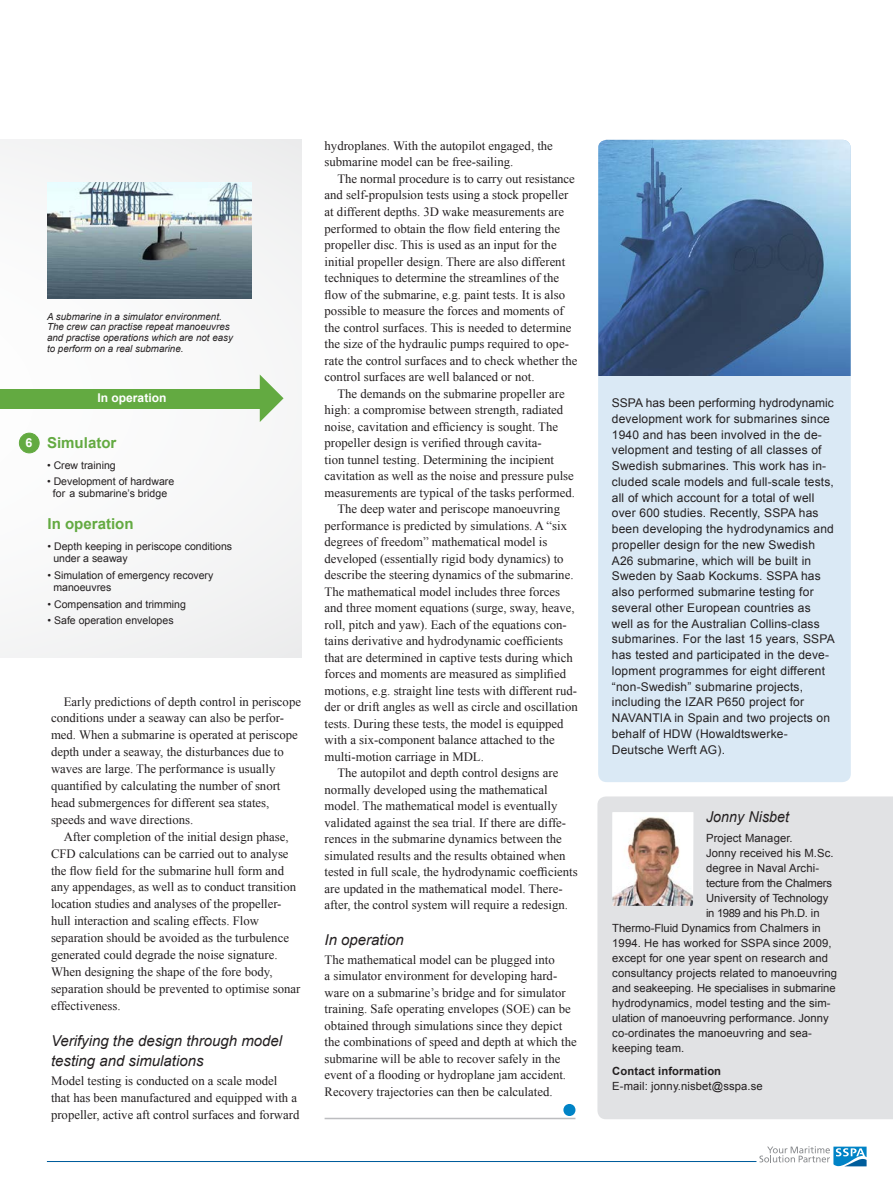
<style>
.page{position:relative;width:893px;height:1191px;background:#fff}
.page>*{position:absolute;margin:0;border:0;box-sizing:border-box;transform-origin:0 0}
.Mellanrubrik{font:italic 15px/20px "Arial";color:#231f20}
.t1{font:700 15px "Arial";color:#63aa41}
.Mellanrubrik-2{font:italic 15px "Arial";color:#231f20;scale:.95 1}
.Brödtext{font:12.75px/16.5px "Times New Roman";color:#231f20}
.t2{font:700 12.45px "Arial";color:#fff}
.Bildtext{font:12px/15.8px "Arial";letter-spacing:.015em;color:#231f20}
.t3{font:700 12px "Arial";color:#fff}
.skribenttext{font:11.25px "Arial";letter-spacing:.01em;color:#231f20}
.skribenttext-2{font:11.25px "Arial";letter-spacing:-.015em;color:#231f20}
.skribenttext-3{font:11.25px "Arial";letter-spacing:-.02em;color:#231f20}
.skribenttext-4{font:700 11.25px "Arial";letter-spacing:.01em;color:#231f20}
.t4{font:10.5px/12.1px "Arial";color:#231f20}
.t5{font:italic 9.75px/10.6px "Arial";color:#231f20}
</style>
<div class="page">
<svg style="left:759px;top:1146px;width:108px;height:21px"></svg>
<hr style="left:47px;top:1161px;width:709px;height:1px;background:#005d9c">
<div style="left:597px;top:796px;width:296px;height:323px;background:#e1e2e4"></div>
<div style="left:598px;top:140px;width:253px;height:642px;background:#dae9f5;border-radius:9px"></div>
<img style="left:598px;top:140px;width:253px;height:236px">
<div style="left:0;top:140px;width:301px;height:518px;background:#f7f7f7"></div>
<svg style="left:260px;top:375px;width:24px;height:47px"></svg>
<div style="left:0;top:389px;width:263px;height:19px;background:#63aa41"></div>
<div style="left:19px;top:433px;width:20px;height:20px;background:#63aa41;border-radius:50%"></div>
<div style="left:19px;top:433px;width:21px;height:20px;border:1px solid #63aa41;border-radius:50%"></div>
<img style="left:47px;top:182px;width:204px;height:116px">
<img style="left:612px;top:812px;width:81px;height:94px">
<hr style="left:325px;top:1117px;width:250px;height:2px;background:#bcbdc0">
<svg style="left:563px;top:1104px;width:12px;height:12px"></svg>
<p class="t5" style="left:47px;top:311px;width:187px">A submarine in a simulator environment.<br>The crew can practise repeat manoeuvres and practise operations which are not easy to perform on a real submarine.</p>
<p class="t2" style="left:26px;top:435px;width:8px">6</p>
<p class="t3" style="left:97px;top:390px;width:70px">In operation</p>
<p class="t1" style="left:47px;top:432px;width:71px">Simulator</p>
<p class="t4" style="left:47px;top:459px;width:70px">• Crew training</p>
<p class="t4" style="left:47px;top:475px;width:129px;text-align:center">• Development of hardware for a submarine’s bridge</p>
<p class="t1" style="left:48px;top:513px;width:88px">In operation</p>
<p class="t4" style="left:53px;top:540px;width:180px;text-indent:-6px">• Depth keeping in periscope conditions under a seaway</p>
<p class="t4" style="left:53px;top:569px;width:162px;text-indent:-6px">• Simulation of emergency recovery manoeuvres</p>
<p class="t4" style="left:48px;top:598px;width:140px">• Compensation and trimming</p>
<p class="t4" style="left:48px;top:614px;width:128px">• Safe operation envelopes</p>
<p class="Brödtext" style="left:51px;top:692px;width:252px;line-height:17px;text-indent:13px">Early predictions of depth control in periscope conditions under a seaway can also be perfor&shy;med. When a submarine is operated at periscope depth under a seaway, the disturbances due to waves are large. The performance is usually quantified by calculating the number of snort head submergences for different sea states, speeds and wave directions.</p>
<p class="Brödtext" style="left:51px;top:827px;width:251px;line-height:17px;text-indent:13px">After completion of the initial design phase, CFD calculations can be carried out to analyse the flow field for the submarine hull form and any appendages, as well as to conduct transition location studies and analyses of the propeller&shy;hull interaction and scaling effects. Flow separation should be avoided as the turbulence generated could degrade the noise signature.<br>When designing the shape of the fore body, separation should be prevented to optimise sonar effectiveness.</p>
<p class="Mellanrubrik" style="left:51px;top:1031px;width:233px">Verifying the design through model testing and simulations</p>
<p class="Brödtext" style="left:51px;top:1072px;width:250px;line-height:17px">Model testing is conducted on a scale model that has been manufactured and equipped with a propeller, active aft control surfaces and forward</p>
<p class="Brödtext" style="left:325px;top:137px;width:230px">hydroplanes. With the autopilot engaged, the submarine model can be free-sailing.</p>
<p class="Brödtext" style="left:325px;top:170px;width:254px;text-indent:13px">The normal procedure is to carry out resistance and self-propulsion tests using a stock propeller at different depths. 3D wake measurements are performed to obtain the flow field entering the propeller disc. This is used as an input for the initial propeller design. There are also different techniques to determine the streamlines of the flow of the submarine, e.g. paint tests. It is also possible to measure the forces and moments of the control surfaces. This is needed to determine the size of the hydraulic pumps required to ope&shy;rate the control surfaces and to check whether the control surfaces are well balanced or not.</p>
<p class="Brödtext" style="left:325px;top:385px;width:252px;text-indent:13px">The demands on the submarine propeller are high: a compromise between strength, radiated noise, cavitation and efficiency is sought. The propeller design is verified through cavita-<br>tion tunnel testing. Determining the incipient cavitation as well as the noise and pressure pulse measurements are typical of the tasks performed.</p>
<p class="Brödtext" style="left:325px;top:500px;width:255px;text-indent:13px">The deep water and periscope manoeuvring performance is predicted by simulations. A “six degrees of freedom” mathematical model is developed (essentially rigid body dynamics) to describe the steering dynamics of the submarine.<br>The mathematical model includes three forces and three moment equations (surge, sway, heave, roll, pitch and yaw). Each of the equations con&shy;tains derivative and hydrodynamic coefficients that are determined in captive tests during which forces and moments are measured as simplified motions, e.g. straight line tests with different rud&shy;der or drift angles as well as circle and oscillation tests. During these tests, the model is equipped with a six-component balance attached to the multi-motion carriage in MDL.</p>
<p class="Brödtext" style="left:325px;top:764px;width:255px;text-indent:13px">The autopilot and depth control designs are normally developed using the mathematical model. The mathematical model is eventually validated against the sea trial. If there are diffe&shy;rences in the submarine dynamics between the simulated results and the results obtained when tested in full scale, the hydrodynamic coefficients are updated in the mathematical model. There&shy;after, the control system will require a redesign.</p>
<p class="Mellanrubrik" style="left:325px;top:930px;width:81px">In operation</p>
<p class="Brödtext" style="left:325px;top:951px;width:254px">The mathematical model can be plugged into<br>a simulator environment for developing hard&shy;ware on a submarine’s bridge and for simulator training. Safe operating envelopes (SOE) can be obtained through simulations since they depict the combinations of speed and depth at which the submarine will be able to recover safely in the event of a flooding or hydroplane jam accident.<br>Recovery trajectories can then be calculated.</p>
<p class="Bildtext" style="left:612px;top:395px;width:224px">SSPA has been performing hydrodynamic development work for submarines since 1940 and has been involved in the de&shy;velopment and testing of all classes of Swedish submarines. This work has in&shy;cluded scale models and full-scale tests, all of which account for a total of well over 600 studies. Recently, SSPA has been developing the hydrodynamics and propeller design for the new Swedish A26 submarine, which will be built in Sweden by Saab Kockums. SSPA has also performed submarine testing for several other European countries as well as for the Australian Collins-class submarines. For the last 15 years, SSPA has tested and participated in the deve&shy;lopment programmes for eight different “non-Swedish” submarine projects, including the IZAR P650 project for NAVANTIA in Spain and two projects on behalf of HDW (Howaldtswerke-Deutsche Werft AG).</p>
<p class="Mellanrubrik-2" style="left:706px;top:807px;width:89px">Jonny Nisbet</p>
<p class="skribenttext" style="left:706px;top:830px;width:88px">Project Manager.</p>
<p class="skribenttext" style="left:706px;top:845px;width:129px">Jonny received his M.Sc.</p>
<p class="skribenttext" style="left:706px;top:860px;width:115px">degree in Naval Archi-</p>
<p class="skribenttext-2" style="left:706px;top:875px;width:127px">tecture from the Chalmers</p>
<p class="skribenttext" style="left:706px;top:890px;width:124px">University of Technology</p>
<p class="skribenttext-3" style="left:706px;top:905px;width:115px">in 1989 and his Ph.D. in</p>
<p class="skribenttext" style="left:612px;top:920px;width:210px">Thermo-Fluid Dynamics from Chalmers in</p>
<p class="skribenttext" style="left:612px;top:935px;width:221px">1994. He has worked for SSPA since 2009,</p>
<p class="skribenttext" style="left:612px;top:950px;width:217px">except for one year spent on research and</p>
<p class="skribenttext" style="left:612px;top:965px;width:226px">consultancy projects related to manoeuvring</p>
<p class="skribenttext" style="left:612px;top:980px;width:225px">and seakeeping. He specialises in submarine</p>
<p class="skribenttext" style="left:612px;top:995px;width:220px">hydrodynamics, model testing and the sim-</p>
<p class="skribenttext" style="left:612px;top:1010px;width:218px">ulation of manoeuvring performance. Jonny</p>
<p class="skribenttext" style="left:612px;top:1025px;width:201px">co-ordinates the manoeuvring and sea-</p>
<p class="skribenttext" style="left:612px;top:1040px;width:74px">keeping team.</p>
<p class="skribenttext-4" style="left:612px;top:1063px;width:110px">Contact information</p>
<p class="skribenttext" style="left:612px;top:1079px;width:152px">E-mail: jonny.nisbet@sspa.se</p>
</div>
